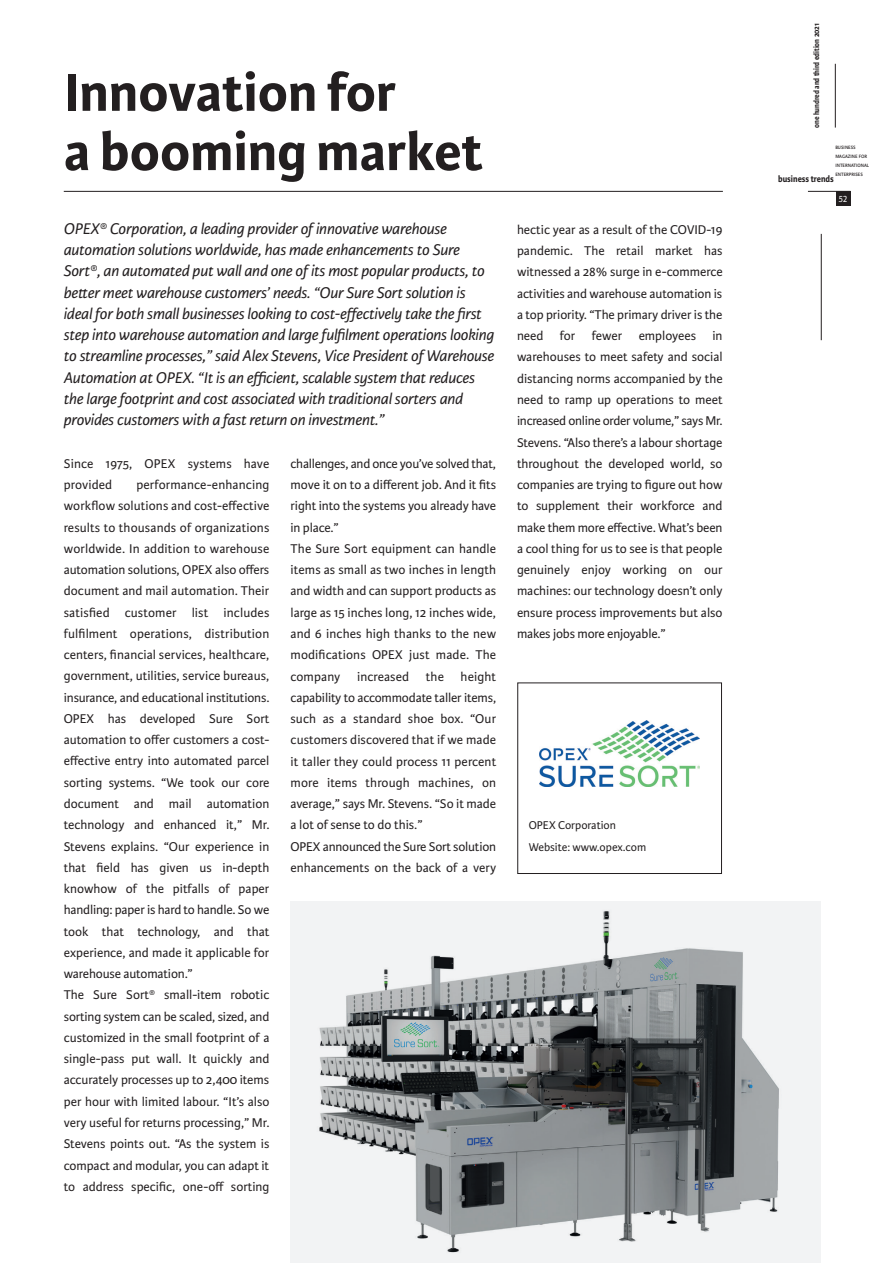
<style>
.page{position:relative;width:893px;height:1263px;background:#fff}
.page>*{position:absolute;margin:0;border:0;box-sizing:border-box;transform-origin:0 0}
.t1{font:700 57px/59.2px "Karmina Sans";color:#231f20}
.t2{font:italic 16.5px/21.3px "Karmina Sans";letter-spacing:-.01em;color:#231f20}
.t3{font:13.5px/21.3px "Karmina Sans";color:#231f20}
.t4{font:12px/21.3px "Karmina Sans";color:#231f20}
.t5{font:700 9.75px "Karmina Sans";color:#231f20;scale:.9 1}
.t6{font:9.75px "Karmina Sans";color:#fff;scale:.9 1}
.t7{font:700 8.25px "Karmina Sans";color:#231f20;scale:.9 1}
.t8{font:6.75px/9px "Karmina Sans";color:#231f20;scale:.9 1}
</style>
<div class="page">
<hr style="left:64px;top:191px;width:659px;height:1px;background:#231f20">
<hr style="left:808px;top:191px;width:42px;height:1px;background:#231f20">
<hr style="left:835px;top:64px;width:1px;height:64px;background:#231f20">
<div style="left:836px;top:191px;width:14px;height:15px;background:#231f20"></div>
<div style="left:517px;top:682px;width:205px;height:192px;border:1px solid #231f20"></div>
<hr style="left:821px;top:234px;width:1px;height:106px;background:#231f20">
<img style="left:290px;top:901px;width:531px;height:362px">
<img style="left:539px;top:721px;width:161px;height:66px">
<h1 class="t1" style="left:64px;top:64px;width:420px">Innovation for<br>a booming market</h1>
<p class="t2" style="left:64px;top:218px;width:432px">OPEX® Corporation, a leading provider of innovative warehouse automation solutions worldwide, has made enhancements to Sure Sort®, an automated put wall and one of its most popular products, to better meet warehouse customers’ needs. “Our Sure Sort solution is ideal for both small businesses looking to cost-effectively take the first step into warehouse automation and large fulfilment operations looking to streamline processes,” said Alex Stevens, Vice President of Warehouse Automation at OPEX. “It is an efficient, scalable system that reduces the large footprint and cost associated with traditional sorters and provides customers with a fast return on investment.”</p>
<p class="t3" style="left:64px;top:453px;width:207px">Since 1975, OPEX systems have provided</p>
<p class="t3" style="left:64px;top:474px;width:207px;text-indent:73px">performance-enhancing workflow solutions and cost-effective results to thousands of organizations worldwide. In addition to warehouse automation solutions, OPEX also offers document and mail automation. Their satisfied customer list includes fulfilment operations, distribution centers, financial services, healthcare, government, utilities, service bureaus, insurance, and educational institutions.<br>OPEX has developed Sure Sort automation to offer customers a cost&shy;effective entry into automated parcel sorting systems. “We took our core document and mail automation technology and enhanced it,” Mr.<br>Stevens explains. “Our experience in that field has given us in-depth knowhow of the pitfalls of paper handling: paper is hard to handle. So we took that technology, and that experience, and made it applicable for warehouse automation.”<br>The Sure Sort® small-item robotic sorting system can be scaled, sized, and customized in the small footprint of a single-pass put wall. It quickly and accurately processes up to 2,400 items per hour with limited labour. “It’s also very useful for returns processing,” Mr.<br>Stevens points out. “As the system is compact and modular, you can adapt it to address specific, one-off sorting</p>
<p class="t3" style="left:291px;top:453px;width:207px">challenges, and once you’ve solved that, move it on to a different job. And it fits right into the systems you already have in place.”<br>The Sure Sort equipment can handle items as small as two inches in length and width and can support products as large as 15 inches long, 12 inches wide, and 6 inches high thanks to the new modifications OPEX just made. The company increased the height capability to accommodate taller items, such as a standard shoe box. “Our customers discovered that if we made it taller they could process 11 percent more items through machines, on average,” says Mr. Stevens. “So it made a lot of sense to do this.”<br>OPEX announced the Sure Sort solution enhancements on the back of a very</p>
<p class="t3" style="left:517px;top:219px;width:207px;text-align:justify">hectic year as a result of the COVID-19 pandemic. The retail market has witnessed a 28% surge in e-commerce activities and warehouse automation is a top priority. “The primary driver is the need for fewer employees in warehouses to meet safety and social distancing norms accompanied by the need to ramp up operations to meet increased online order volume,” says Mr.<br>Stevens. “Also there’s a labour shortage throughout the developed world, so companies are trying to figure out how to supplement their workforce and make them more effective. What’s been a cool thing for us to see is that people genuinely enjoy working on our machines: our technology doesn’t only ensure process improvements but also makes jobs more enjoyable.”</p>
<p class="t4" style="left:529px;top:815px;width:119px">OPEX Corporation<br>Website: www.opex.com</p>
<p class="t7" style="left:812px;top:128px;width:118px;rotate:-90deg">one hundred and third edition 2021</p>
<p class="t8" style="left:835px;top:142px;width:39px">business magazine for international enterprises</p>
<p class="t5" style="left:778px;top:173px;width:63px">business trends</p>
<p class="t6" style="left:839px;top:194px;width:11px">52</p>
</div>
